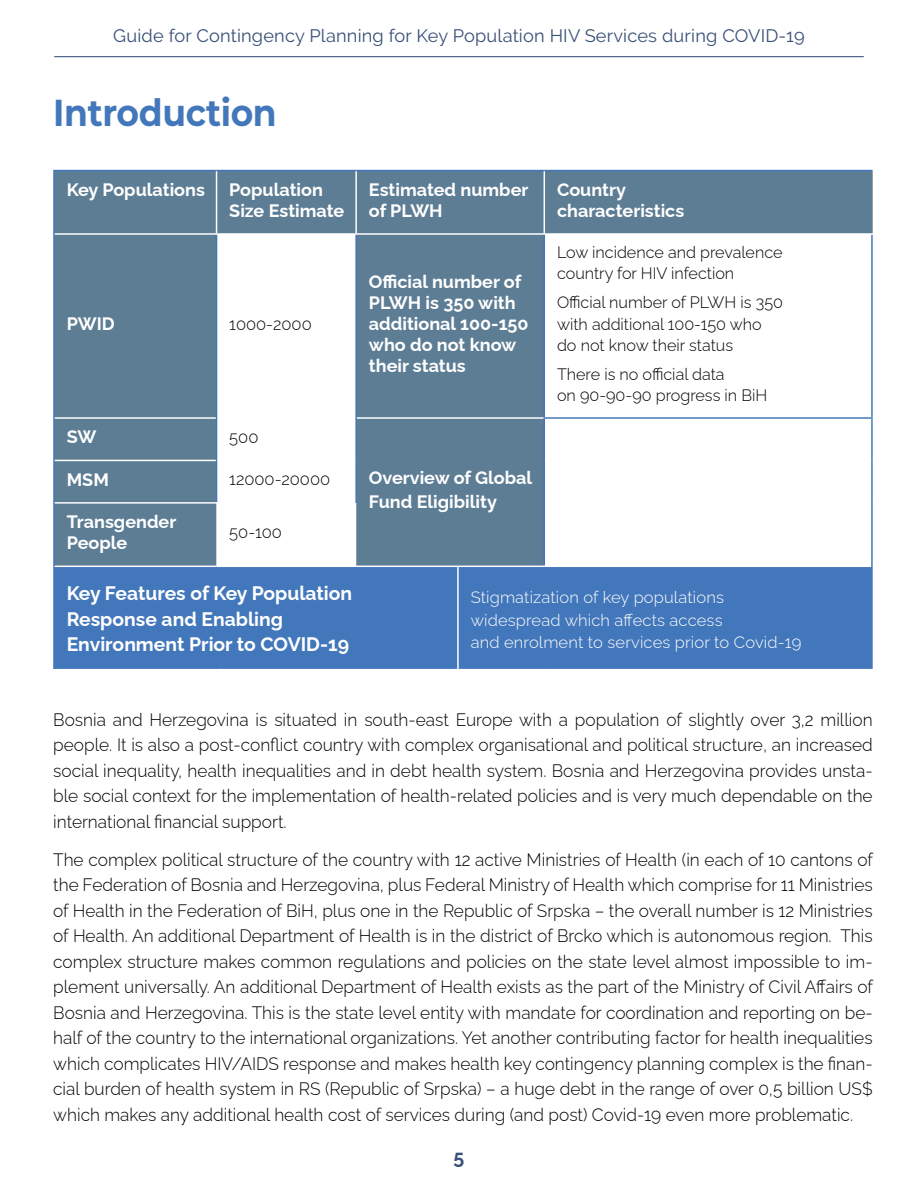
<style>
.page{position:relative;width:918px;height:1188px;background:#fff}
.page>*{position:absolute;margin:0;border:0;box-sizing:border-box;transform-origin:0 0}
.t1{font:700 37.5px "Montserrat";letter-spacing:-.01em;color:#4377bb;scale:.92 1}
.t2{font:700 19.5px/25.5px "Raleway";color:#fff}
.t3{font:700 19.5px "Raleway";color:#395077}
.t4{font:300 18px/25.5px "Raleway";color:#000;text-align:justify;scale:.96 1}
.t5{font:700 18px/21px "Raleway";color:#fff}
.t6{font:18px "Raleway";letter-spacing:.01em;color:#395077}
.t7{font:300 16.5px/21px "Raleway";color:#000}
.t8{font:300 16.5px/22.5px "Raleway";letter-spacing:.01em;color:#fff}
</style>
<div class="page">
<hr style="left:54px;top:56px;width:810px;height:1px;background:#395077">
<div style="left:55px;top:171px;width:489px;height:395px;background:#5d7d95"></div>
<div style="left:357px;top:171px;width:514px;height:62px;background:#5d7d95"></div>
<svg style="left:217px;top:235px;width:139px;height:331px"></svg>
<div style="left:55px;top:567px;width:816px;height:102px;background:#4377bb"></div>
<hr style="left:53px;top:170px;width:164px;height:1px;background:#4377bb">
<hr style="left:53px;top:171px;width:2px;height:63px;background:#4377bb">
<hr style="left:217px;top:170px;width:139px;height:1px;background:#4377bb">
<hr style="left:53px;top:234px;width:2px;height:184px;background:#4377bb">
<hr style="left:216px;top:235px;width:1px;height:183px;background:#4377bb">
<hr style="left:355px;top:235px;width:2px;height:183px;background:#4377bb">
<hr style="left:544px;top:235px;width:1px;height:182px;background:#4377bb">
<hr style="left:53px;top:418px;width:2px;height:42px;background:#4377bb">
<hr style="left:216px;top:418px;width:1px;height:42px;background:#4377bb">
<hr style="left:355px;top:418px;width:2px;height:42px;background:#4377bb">
<hr style="left:544px;top:417px;width:329px;height:2px;background:#4377bb">
<hr style="left:544px;top:419px;width:1px;height:41px;background:#4377bb">
<hr style="left:544px;top:460px;width:1px;height:43px;background:#4377bb">
<hr style="left:544px;top:503px;width:1px;height:63px;background:#4377bb">
<hr style="left:53px;top:460px;width:2px;height:43px;background:#4377bb">
<hr style="left:216px;top:460px;width:1px;height:42px;background:#4377bb">
<hr style="left:355px;top:460px;width:2px;height:43px;background:#4377bb">
<hr style="left:53px;top:503px;width:2px;height:63px;background:#4377bb">
<hr style="left:53px;top:566px;width:2px;height:103px;background:#4377bb">
<hr style="left:871px;top:566px;width:2px;height:103px;background:#4377bb">
<hr style="left:357px;top:417px;width:101px;height:2px;background:#fff">
<hr style="left:458px;top:417px;width:86px;height:2px;background:#fff">
<hr style="left:216px;top:171px;width:1px;height:62px;background:#fff">
<hr style="left:55px;top:233px;width:162px;height:2px;background:#fff">
<hr style="left:217px;top:233px;width:139px;height:2px;background:#fff">
<hr style="left:55px;top:417px;width:161px;height:2px;background:#fff">
<hr style="left:55px;top:460px;width:161px;height:1px;background:#fff">
<hr style="left:55px;top:502px;width:162px;height:2px;background:#fff">
<hr style="left:871px;top:235px;width:2px;height:182px;background:#4377bb">
<hr style="left:871px;top:419px;width:2px;height:41px;background:#4377bb">
<hr style="left:871px;top:460px;width:2px;height:43px;background:#4377bb">
<hr style="left:871px;top:503px;width:2px;height:63px;background:#4377bb">
<hr style="left:356px;top:170px;width:102px;height:1px;background:#4377bb">
<hr style="left:458px;top:170px;width:86px;height:1px;background:#4377bb">
<hr style="left:544px;top:170px;width:329px;height:1px;background:#4377bb">
<hr style="left:544px;top:171px;width:1px;height:62px;background:#fff">
<hr style="left:356px;top:233px;width:102px;height:2px;background:#fff">
<hr style="left:458px;top:233px;width:86px;height:2px;background:#fff">
<hr style="left:457px;top:567px;width:2px;height:102px;background:#fff">
<hr style="left:871px;top:171px;width:2px;height:62px;background:#5d7d95">
<hr style="left:355px;top:171px;width:2px;height:62px;background:#fff">
<p class="t6" style="left:113px;top:26px;width:693px">Guide for Contingency Planning for Key Population HIV Services during COVID-19</p>
<h1 class="t1" style="left:53px;top:87px;width:245px">Introduction</h1>
<p class="t5" style="left:67px;top:177px;width:140px">Key Populations</p>
<p class="t5" style="left:229px;top:177px;width:117px">Population<br>Size Estimate</p>
<p class="t5" style="left:369px;top:177px;width:161px">Estimated number of PLWH</p>
<p class="t5" style="left:557px;top:177px;width:129px">Country characteristics</p>
<p class="t5" style="left:67px;top:311px;width:50px">PWID</p>
<p class="t7" style="left:229px;top:311px;width:84px">1000-2000</p>
<p class="t5" style="left:67px;top:425px;width:31px">SW</p>
<p class="t7" style="left:229px;top:425px;width:31px">500</p>
<p class="t5" style="left:67px;top:467px;width:44px">MSM</p>
<p class="t7" style="left:229px;top:467px;width:102px">12000-20000</p>
<p class="t5" style="left:67px;top:509px;width:111px">Transgender<br>People</p>
<p class="t7" style="left:229px;top:520px;width:54px">50-100</p>
<p class="t5" style="left:369px;top:269px;width:161px">Official number of<br>PLWH is 350 with additional 100-150 who do not know their status</p>
<p class="t7" style="left:557px;top:240px;width:227px">Low incidence and prevalence country for HIV infection</p>
<p class="t7" style="left:557px;top:290px;width:227px">Official number of PLWH is 350 with additional 100-150 who do not know their status</p>
<p class="t7" style="left:557px;top:362px;width:212px">There is no official data<br>on 90-90-90 progress in BiH</p>
<p class="t5" style="left:369px;top:464px;width:165px;line-height:24px">Overview of Global<br>Fund Eligibility</p>
<p class="t2" style="left:67px;top:578px;width:287px">Key Features of Key Population<br>Response and Enabling<br>Environment Prior to COVID-19</p>
<p class="t8" style="left:471px;top:584px;width:332px">Stigmatization of key populations widespread which affects access<br>and enrolment to services prior to Covid-19</p>
<p class="t4" style="left:53px;top:705px;width:855px">Bosnia and Herzegovina is situated in south-east Europe with a population of slightly over 3,2 million people. It is also a post-conflict country with complex organisational and political structure, an increased social inequality, health inequalities and in debt health system. Bosnia and Herzegovina provides unsta&shy;ble social context for the implementation of health-related policies and is very much dependable on the international financial support.</p>
<p class="t4" style="left:53px;top:845px;width:855px">The complex political structure of the country with 12 active Ministries of Health (in each of 10 cantons of the Federation of Bosnia and Herzegovina, plus Federal Ministry of Health which comprise for 11 Ministries of Health in the Federation of BiH, plus one in the Republic of Srpska – the overall number is 12 Ministries of Health. An additional Department of Health is in the district of Brcko which is autonomous region. This complex structure makes common regulations and policies on the state level almost impossible to im&shy;plement universally. An additional Department of Health exists as the part of the Ministry of Civil Affairs of Bosnia and Herzegovina. This is the state level entity with mandate for coordination and reporting on be&shy;half of the country to the international organizations. Yet another contributing factor for health inequalities which complicates HIV/AIDS response and makes health key contingency planning complex is the finan&shy;cial burden of health system in RS (Republic of Srpska) – a huge debt in the range of over 0,5 billion US$ which makes any additional health cost of services during (and post) Covid-19 even more problematic.</p>
<p class="t3" style="left:454px;top:1141px;width:12px">5</p>
</div>
